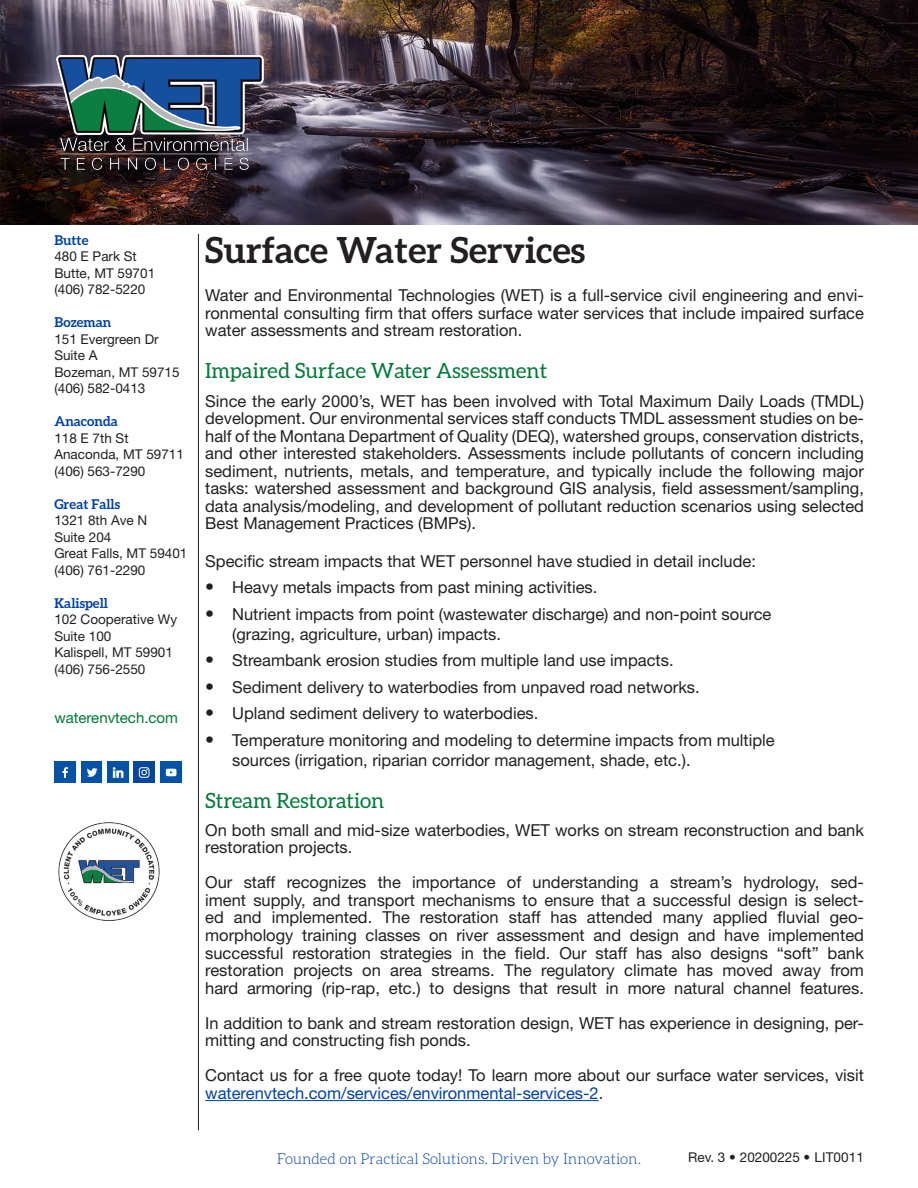
<style>
.page{position:relative;width:918px;height:1188px;background:#fff}
.page>*{position:absolute;margin:0;border:0;box-sizing:border-box;transform-origin:0 0}
.Flyer_Heading{font:700 36px "Aleo";color:#231f20}
.Flyer_Subheading{font:21px "Aleo";color:#007836}
.Flyer_Body_Text{font:16.5px/17.5px "Helvetica Neue LT Std";color:#231f20}
.Flyer_Subheading-2{font:16.5px/17.5px "Helvetica Neue LT Std";color:#231f20;text-align:justify}
.t1{font:300 15px "Aleo";color:#0040a6}
.Flyer_Web_Address{font:15px "Helvetica Neue LT Std";color:#007836}
.Flyer_Address{font:13.5px/16.5px "Helvetica Neue LT Std";color:#231f20}
.Flyer_Location{font:700 13.5px "Aleo";color:#0040a6}
.s1{font-size:18px}
.s2{color:#0040a6}
</style>
<div class="page">
<img style="left:0;top:0;width:918px;height:225px">
<hr style="left:205px;top:1100px;width:394px;height:1px;background:#0040a6">
<img style="left:51px;top:52px;width:216px;height:125px">
<hr style="left:198px;top:234px;width:1px;height:896px;background:#231f20">
<img style="left:58px;top:822px;width:102px;height:98px">
<img style="left:54px;top:761px;width:22px;height:22px">
<img style="left:81px;top:761px;width:21px;height:22px">
<img style="left:107px;top:761px;width:21px;height:22px">
<img style="left:160px;top:761px;width:21px;height:22px">
<img style="left:133px;top:761px;width:22px;height:22px">
<p class="Flyer_Location" style="left:54px;top:232px;width:36px">Butte</p>
<p class="Flyer_Address" style="left:54px;top:248px;width:84px">480 E Park St</p>
<p class="Flyer_Address" style="left:54px;top:264px;width:102px">Butte, MT 59701</p>
<p class="Flyer_Address" style="left:54px;top:281px;width:93px">(406) 782-5220</p>
<p class="Flyer_Location" style="left:54px;top:315px;width:59px">Bozeman</p>
<p class="Flyer_Address" style="left:54px;top:330px;width:106px">151 Evergreen Dr<br>Suite A</p>
<p class="Flyer_Address" style="left:54px;top:363px;width:127px">Bozeman, MT 59715</p>
<p class="Flyer_Address" style="left:54px;top:380px;width:93px">(406) 582-0413</p>
<p class="Flyer_Location" style="left:54px;top:414px;width:65px">Anaconda</p>
<p class="Flyer_Address" style="left:54px;top:429px;width:76px">118 E 7th St</p>
<p class="Flyer_Address" style="left:54px;top:446px;width:131px">Anaconda, MT 59711</p>
<p class="Flyer_Address" style="left:54px;top:462px;width:93px">(406) 563-7290</p>
<p class="Flyer_Location" style="left:54px;top:496px;width:67px">Great Falls</p>
<p class="Flyer_Address" style="left:54px;top:512px;width:94px">1321 8th Ave N</p>
<p class="Flyer_Address" style="left:54px;top:528px;width:59px">Suite 204</p>
<p class="Flyer_Address" style="left:54px;top:545px;width:135px">Great Falls, MT 59401</p>
<p class="Flyer_Address" style="left:54px;top:561px;width:93px">(406) 761-2290</p>
<p class="Flyer_Location" style="left:54px;top:595px;width:55px">Kalispell</p>
<p class="Flyer_Address" style="left:54px;top:611px;width:124px">102 Cooperative Wy</p>
<p class="Flyer_Address" style="left:54px;top:627px;width:59px">Suite 100</p>
<p class="Flyer_Address" style="left:54px;top:644px;width:120px">Kalispell, MT 59901</p>
<p class="Flyer_Address" style="left:54px;top:660px;width:93px">(406) 756-2550</p>
<p class="Flyer_Web_Address" style="left:54px;top:709px;width:125px">waterenvtech.com</p>
<p class="Flyer_Heading" style="left:205px;top:229px;width:382px">Surface Water Services</p>
<p class="Flyer_Subheading-2" style="left:205px;top:287px;width:660px">Water and Environmental Technologies (WET) is a full-service civil engineering and envi&shy;ronmental consulting firm that offers surface water services that include impaired surface water assessments and stream restoration.</p>
<p class="Flyer_Subheading" style="left:205px;top:359px;width:344px">Impaired Surface Water Assessment</p>
<p class="Flyer_Body_Text" style="left:205px;top:392px;width:660px;text-align:justify">Since the early 2000’s, WET has been involved with Total Maximum Daily Loads (TMDL) development. Our environmental services staff conducts TMDL assessment studies on be&shy;half of the Montana Department of Quality (DEQ), watershed groups, conservation districts, and other interested stakeholders. Assessments include pollutants of concern including sediment, nutrients, metals, and temperature, and typically include the following major tasks: watershed assessment and background GIS analysis, field assessment/sampling, data analysis/modeling, and development of pollutant reduction scenarios using selected Best Management Practices (BMPs).</p>
<p class="Flyer_Body_Text" style="left:205px;top:552px;width:552px">Specific stream impacts that WET personnel have studied in detail include:</p>
<p class="Flyer_Body_Text" style="left:205px;top:578px;width:394px"><span class="s1">•</span> Heavy metals impacts from past mining activities.</p>
<p class="Flyer_Body_Text" style="left:232px;top:604px;width:541px;line-height:19.8px;text-indent:-27px"><span class="s1">•</span> Nutrient impacts from point (wastewater discharge) and non-point source (grazing, agriculture, urban) impacts.</p>
<p class="Flyer_Body_Text" style="left:205px;top:651px;width:470px"><span class="s1">•</span> Streambank erosion studies from multiple land use impacts.</p>
<p class="Flyer_Body_Text" style="left:205px;top:678px;width:496px"><span class="s1">•</span> Sediment delivery to waterbodies from unpaved road networks.</p>
<p class="Flyer_Body_Text" style="left:205px;top:704px;width:335px"><span class="s1">•</span> Upland sediment delivery to waterbodies.</p>
<p class="Flyer_Body_Text" style="left:232px;top:730px;width:544px;line-height:19.8px;text-indent:-27px"><span class="s1">•</span> Temperature monitoring and modeling to determine impacts from multiple sources (irrigation, riparian corridor management, shade, etc.).</p>
<p class="Flyer_Subheading" style="left:205px;top:788px;width:181px">Stream Restoration</p>
<p class="Flyer_Body_Text" style="left:205px;top:821px;width:660px">On both small and mid-size waterbodies, WET works on stream reconstruction and bank restoration projects.</p>
<p class="Flyer_Body_Text" style="left:205px;top:873px;width:660px;text-align:justify">Our staff recognizes the importance of understanding a stream’s hydrology, sed&shy;iment supply, and transport mechanisms to ensure that a successful design is select&shy;ed and implemented. The restoration staff has attended many applied fluvial geo&shy;morphology training classes on river assessment and design and have implemented successful restoration strategies in the field. Our staff has also designs “soft” bank restoration projects on area streams. The regulatory climate has moved away from hard armoring (rip-rap, etc.) to designs that result in more natural channel features.</p>
<p class="Flyer_Body_Text" style="left:205px;top:1014px;width:660px">In addition to bank and stream restoration design, WET has experience in designing, per&shy;mitting and constructing fish ponds.</p>
<p class="Flyer_Body_Text" style="left:205px;top:1067px;width:660px">Contact us for a free quote today! To learn more about our surface water services, visit <span class="s2">waterenvtech.com/services/environmental-services-2</span>.</p>
<p class="t1" style="left:277px;top:1151px;width:366px">Founded on Practical Solutions. Driven by Innovation.</p>
<p class="Flyer_Address" style="left:688px;top:1148px;width:177px">Rev. 3 • 20200225 • LIT0011</p>
</div>
